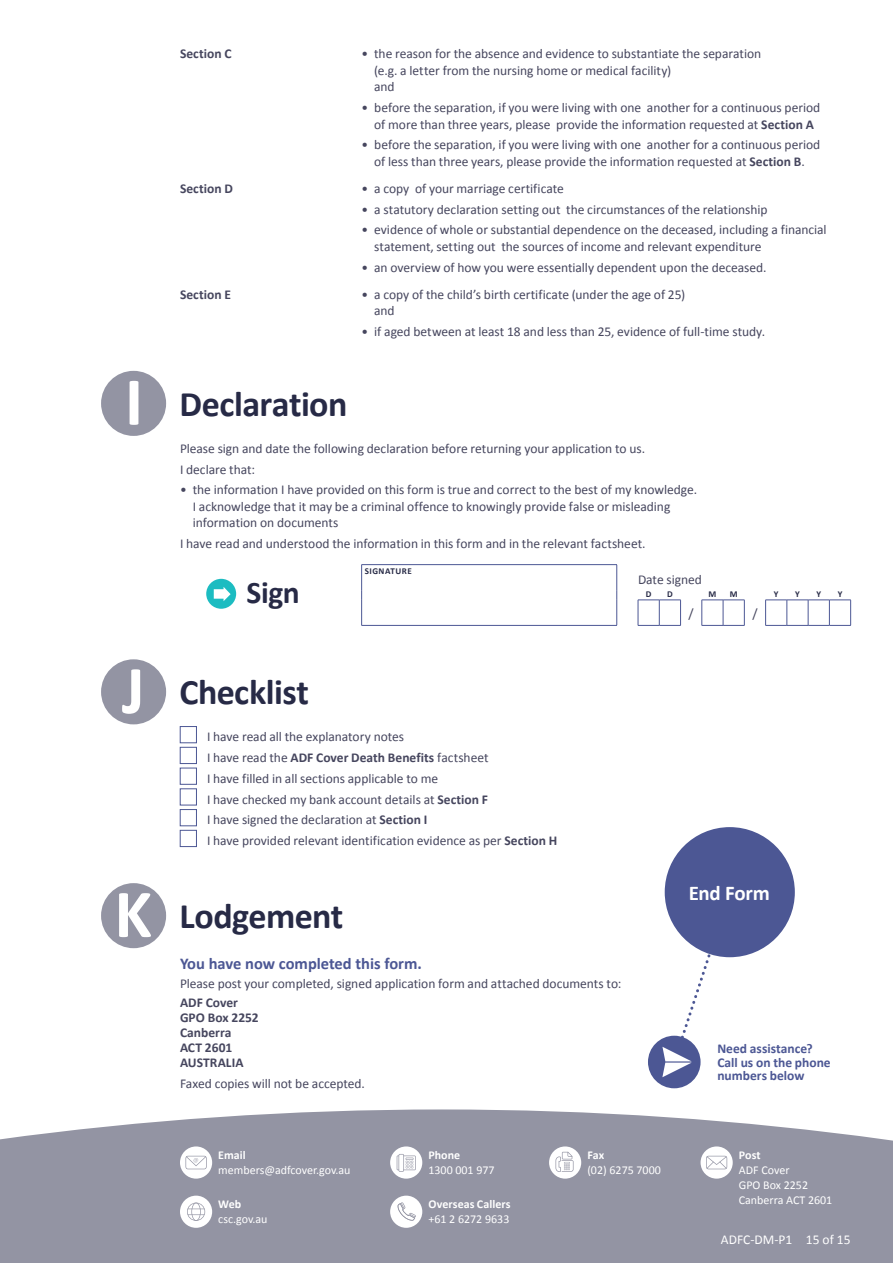
<style>
.page{position:relative;width:893px;height:1263px;background:#fff}
.page>*{position:absolute;margin:0;border:0;box-sizing:border-box;transform-origin:0 0}
._01_Form_Section_hea{font:700 36px "Calibri";letter-spacing:-.015em;color:#272a46}
._03_Sign{font:700 31.5px "Calibri";color:#272a46}
._03_H3{font:700 21px "Calibri";letter-spacing:-.01em;color:#fff}
._04_H4{font:700 16.5px "Calibri";color:#4c5794}
._08_Body_Text{font:13.5px/16.5px "Calibri";letter-spacing:-.005em;color:#46465e}
._08_Body_Text-2{font:700 13.5px/13.5px "Calibri";color:#4c5794}
._08_Body_Text-3{font:700 13.5px/15px "Calibri";color:#46465e}
._08_Body_Text_wide_c{font:13.5px "Calibri";color:#46465e}
._08_Body_Text_wide_c-2{font:700 13.5px "Calibri";color:#46465e}
.t1{font:13.5px "Calibri";color:#fff}
.td-cell-label{font:13.5px "Calibri";letter-spacing:-.005em;color:#46465e}
.td-cell_centre{font:13.5px "Calibri";color:#46465e}
.t2{font:12px/15px "Calibri";color:#fff}
.t3{font:700 12px "Calibri";letter-spacing:.005em;color:#fff}
.td-cell-signature{font:700 9px "Calibri";letter-spacing:.05em;color:#272a46}
.td-comb-label{font:700 9px "Calibri";color:#272a46}
.s1{font-weight:700}
.s2{font-size:69px;color:#fff}
</style>
<div class="page">
<svg style="left:0;top:1109px;width:893px;height:154px;background:#9a9ba9"></svg>
<div style="left:180px;top:1146px;width:32px;height:32px;background:#fff;border-radius:50%"></div>
<svg style="left:185px;top:1156px;width:22px;height:13px"></svg>
<div style="left:390px;top:1146px;width:32px;height:32px;background:#fff;border-radius:50%"></div>
<svg style="left:397px;top:1154px;width:19px;height:18px"></svg>
<div style="left:549px;top:1146px;width:32px;height:32px;background:#fff;border-radius:50%"></div>
<svg style="left:555px;top:1152px;width:18px;height:20px"></svg>
<svg style="left:700px;top:1146px;width:33px;height:32px"></svg>
<svg style="left:706px;top:1156px;width:21px;height:13px"></svg>
<div style="left:180px;top:1195px;width:32px;height:33px;background:#fff;border-radius:50%"></div>
<svg style="left:187px;top:1202px;width:18px;height:19px"></svg>
<div style="left:390px;top:1195px;width:32px;height:33px;background:#fff;border-radius:50%"></div>
<svg style="left:398px;top:1202px;width:18px;height:18px"></svg>
<div style="left:101px;top:371px;width:65px;height:65px;background:#9394a3;border-radius:50%"></div>
<hr style="left:361px;top:625px;width:256px;height:1px;background:#4c5794">
<hr style="left:361px;top:564px;width:256px;height:1px;background:#4c5794">
<svg style="left:361px;top:565px;width:1px;height:60px"></svg>
<svg style="left:616px;top:565px;width:1px;height:60px"></svg>
<svg style="left:638px;top:600px;width:43px;height:26px"></svg>
<svg style="left:702px;top:600px;width:43px;height:26px"></svg>
<svg style="left:765px;top:600px;width:86px;height:26px"></svg>
<div style="left:101px;top:659px;width:65px;height:65px;background:#9394a3;border-radius:50%"></div>
<div style="left:180px;top:726px;width:17px;height:17px;border:1px solid #4c5794"></div>
<div style="left:180px;top:747px;width:17px;height:17px;border:1px solid #4c5794"></div>
<div style="left:180px;top:768px;width:17px;height:16px;border:1px solid #4c5794"></div>
<div style="left:180px;top:789px;width:17px;height:16px;border:1px solid #4c5794"></div>
<div style="left:180px;top:809px;width:17px;height:17px;border:1px solid #4c5794"></div>
<div style="left:180px;top:830px;width:17px;height:17px;border:1px solid #4c5794"></div>
<div style="left:101px;top:883px;width:65px;height:65px;background:#9394a3;border-radius:50%"></div>
<div style="left:206px;top:579px;width:30px;height:30px;background:#1cbcc1;border-radius:50%"></div>
<svg style="left:214px;top:587px;width:17px;height:14px"></svg>
<div style="left:648px;top:1036px;width:53px;height:52px;background:#4c5794;border-radius:50%"></div>
<svg style="left:662px;top:891px;width:70px;height:186px"></svg>
<div style="left:665px;top:827px;width:130px;height:130px;background:#4c5794;border-radius:50%"></div>
<p class="_08_Body_Text_wide_c-2" style="left:180px;top:45px;width:53px">Section C</p>
<p class="_08_Body_Text" style="left:374px;top:46px;width:389px;text-indent:-13px">• the reason for the absence and evidence to substantiate the separation (e.g. a letter from the nursing home or medical facility)<br>and</p>
<p class="_08_Body_Text" style="left:361px;top:99px;width:460px;text-align:center">• before the separation, if you were living with one another for a continuous period of more than three years, please provide the information requested at <span class="s1">Section A</span></p>
<p class="_08_Body_Text" style="left:361px;top:137px;width:460px;text-align:center">• before the separation, if you were living with one another for a continuous period of less than three years, please provide the information requested at <span class="s1">Section B</span>.</p>
<p class="_08_Body_Text_wide_c-2" style="left:180px;top:180px;width:54px">Section D</p>
<p class="_08_Body_Text" style="left:361px;top:180px;width:204px">• a copy of your marriage certificate</p>
<p class="_08_Body_Text" style="left:361px;top:201px;width:408px">• a statutory declaration setting out the circumstances of the relationship</p>
<p class="_08_Body_Text" style="left:374px;top:222px;width:454px;text-indent:-13px">• evidence of whole or substantial dependence on the deceased, including a financial statement, setting out the sources of income and relevant expenditure</p>
<p class="_08_Body_Text" style="left:361px;top:259px;width:407px">• an overview of how you were essentially dependent upon the deceased.</p>
<p class="_08_Body_Text_wide_c-2" style="left:180px;top:286px;width:53px">Section E</p>
<p class="_08_Body_Text" style="left:374px;top:286px;width:312px;text-indent:-13px">• a copy of the child’s birth certificate (under the age of 25) and</p>
<p class="_08_Body_Text" style="left:361px;top:323px;width:405px">• if aged between at least 18 and less than 25, evidence of full-time study.</p>
<p class="_01_Form_Section_hea" style="left:125px;top:381px;width:224px"><span class="s2">I</span> Declaration</p>
<p class="_08_Body_Text" style="left:180px;top:440px;width:467px">Please sign and date the following declaration before returning your application to us.</p>
<p class="_08_Body_Text" style="left:180px;top:461px;width:77px">I declare that:</p>
<p class="_08_Body_Text" style="left:193px;top:482px;width:506px;text-indent:-13px">• the information I have provided on this form is true and correct to the best of my knowledge.<br>I acknowledge that it may be a criminal offence to knowingly provide false or misleading information on documents</p>
<p class="_08_Body_Text" style="left:180px;top:535px;width:467px">I have read and understood the information in this form and in the relevant factsheet.</p>
<p class="td-cell-signature" style="left:365px;top:566px;width:48px">SIGNATURE</p>
<p class="td-cell-label" style="left:638px;top:571px;width:65px">Date signed</p>
<p class="td-comb-label" style="left:646px;top:588px;width:7px">D</p>
<p class="td-comb-label" style="left:667px;top:588px;width:7px">D</p>
<p class="td-comb-label" style="left:708px;top:588px;width:9px">M</p>
<p class="td-comb-label" style="left:730px;top:588px;width:9px">M</p>
<p class="td-comb-label" style="left:774px;top:588px;width:6px">Y</p>
<p class="td-comb-label" style="left:795px;top:588px;width:6px">Y</p>
<p class="td-comb-label" style="left:816px;top:588px;width:6px">Y</p>
<p class="td-comb-label" style="left:838px;top:588px;width:6px">Y</p>
<p class="td-cell_centre" style="left:689px;top:605px;width:7px">/</p>
<p class="td-cell_centre" style="left:752px;top:605px;width:7px">/</p>
<p class="_03_Sign" style="left:247px;top:573px;width:55px">Sign</p>
<p class="_01_Form_Section_hea" style="left:122px;top:669px;width:188px"><span class="s2">J</span> Checklist</p>
<p class="_08_Body_Text" style="left:207px;top:729px;width:199px">I have read all the explanatory notes</p>
<p class="_08_Body_Text" style="left:207px;top:749px;width:283px">I have read the <span class="s1">ADF Cover Death Benefits</span> factsheet</p>
<p class="_08_Body_Text" style="left:207px;top:770px;width:233px">I have filled in all sections applicable to me</p>
<p class="_08_Body_Text" style="left:207px;top:791px;width:283px">I have checked my bank account details at <span class="s1">Section F</span></p>
<p class="_08_Body_Text" style="left:207px;top:812px;width:222px">I have signed the declaration at <span class="s1">Section I</span></p>
<p class="_08_Body_Text" style="left:207px;top:832px;width:352px">I have provided relevant identification evidence as per <span class="s1">Section H</span></p>
<p class="_01_Form_Section_hea" style="left:114px;top:893px;width:231px"><span class="s2">K</span> Lodgement</p>
<p class="_04_H4" style="left:180px;top:953px;width:243px">You have now completed this form.</p>
<p class="_08_Body_Text" style="left:180px;top:975px;width:443px">Please post your completed, signed application form and attached documents to:</p>
<p class="_08_Body_Text-3" style="left:180px;top:995px;width:80px">ADF Cover<br>GPO Box 2252<br>Canberra<br>ACT 2601<br>AUSTRALIA</p>
<p class="_08_Body_Text_wide_c" style="left:180px;top:1075px;width:186px">Faxed copies will not be accepted.</p>
<p class="t3" style="left:218px;top:1147px;width:29px">Email</p>
<p class="t2" style="left:218px;top:1162px;width:134px">members@adfcover.gov.au</p>
<p class="t3" style="left:218px;top:1196px;width:25px">Web</p>
<p class="t2" style="left:218px;top:1211px;width:51px">csc.gov.au</p>
<p class="t3" style="left:428px;top:1147px;width:33px">Phone</p>
<p class="t2" style="left:428px;top:1162px;width:68px">1300 001 977</p>
<p class="t3" style="left:428px;top:1196px;width:84px">Overseas Callers</p>
<p class="t2" style="left:428px;top:1211px;width:83px">+61 2 6272 9633</p>
<p class="t3" style="left:587px;top:1147px;width:18px">Fax</p>
<p class="t2" style="left:587px;top:1162px;width:75px">(02) 6275 7000</p>
<p class="_03_H3" style="left:689px;top:880px;width:83px">End Form</p>
<p class="_08_Body_Text-2" style="left:717px;top:1042px;width:115px">Need assistance?<br>Call us on the phone numbers below</p>
<p class="t3" style="left:739px;top:1147px;width:23px">Post</p>
<p class="t2" style="left:739px;top:1162px;width:71px">ADF Cover<br>GPO Box 2252</p>
<p class="t2" style="left:739px;top:1192px;width:95px">Canberra ACT 2601</p>
<p class="t1" style="left:721px;top:1230px;width:131px">ADFC-DM-P1 15 of 15</p>
</div>
